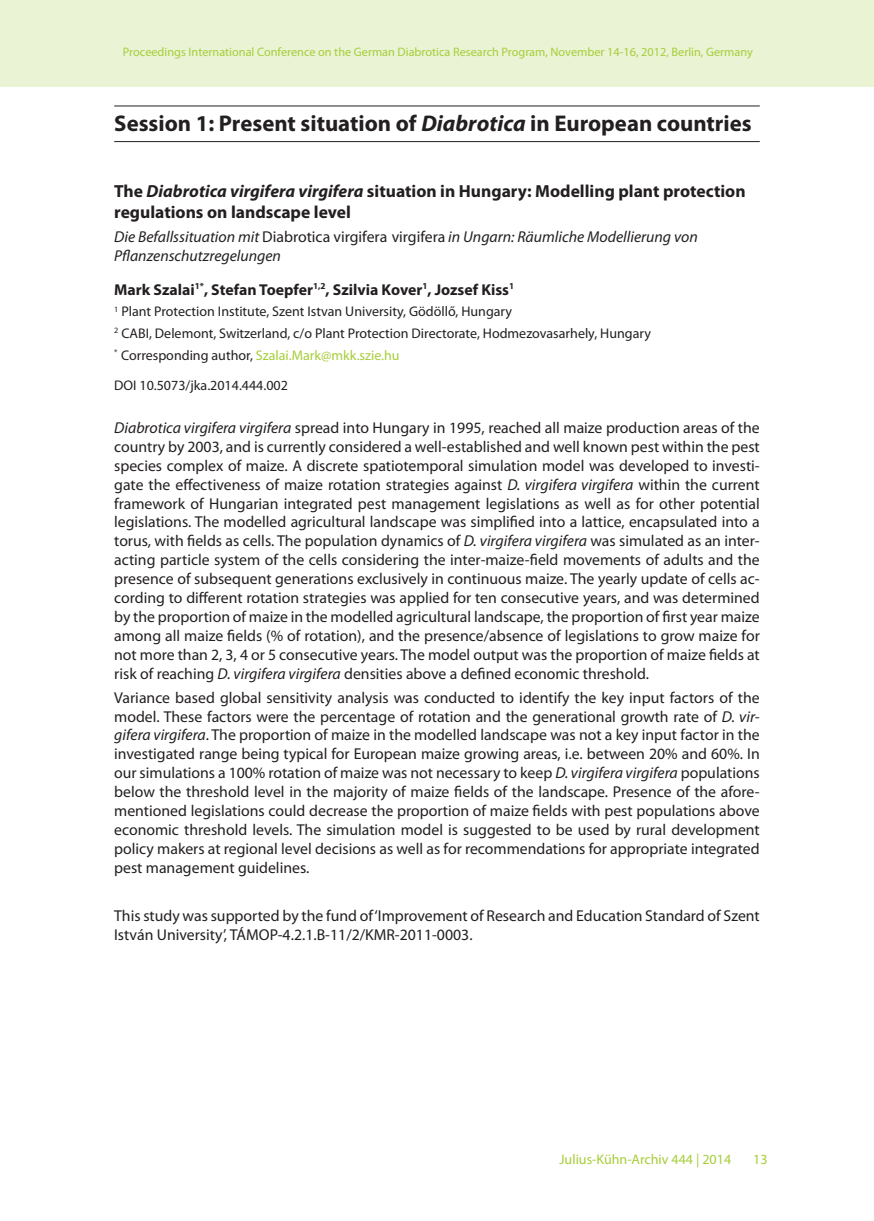
<style>
.page{position:relative;width:874px;height:1221px;background:#fff}
.page>*{position:absolute;margin:0;border:0;box-sizing:border-box;transform-origin:0 0}
.t1{font:700 22.75px "Myriad Pro";color:#231f20}
.t2{font:700 17.5px/21px "Myriad Pro";color:#231f20}
.t3{font:15.75px/18.9px "Myriad Pro";color:#231f20;text-align:justify}
.t4{font:italic 15.75px/18.9px "Myriad Pro";color:#231f20}
.t5{font:700 15.75px "Myriad Pro";color:#231f20}
.t6{font:14px/21.9px "Myriad Pro";color:#231f20}
.t7{font:14px "Myriad Pro";color:#a6ce39}
.t8{font:12.25px "Myriad Pro";color:#a6ce39}
.s1{font-style:italic}
.s2{font-style:normal}
.s3{color:#a6ce39}
</style>
<div class="page">
<div style="left:0;top:0;width:873px;height:87px;background:#eaf3d4"></div>
<hr style="left:114px;top:105px;width:645px;height:1px;background:#231f20">
<hr style="left:114px;top:141px;width:645px;height:1px;background:#231f20">
<p class="t8" style="left:123px;top:44px;width:631px">Proceedings International Conference on the German Diabrotica Research Program, November 14-16, 2012, Berlin, Germany</p>
<p class="t1" style="left:114px;top:109px;width:638px">Session 1: Present situation of <span class="s1">Diabrotica</span> in European countries</p>
<p class="t2" style="left:114px;top:180px;width:632px">The <span class="s1">Diabrotica virgifera virgifera</span> situation in Hungary: Modelling plant protection regulations on landscape level</p>
<p class="t4" style="left:114px;top:227px;width:584px">Die Befallssituation mit <span class="s2">Diabrotica virgifera virgifera</span> in Ungarn: Räumliche Modellierung von<br>Pflanzenschutzregelungen</p>
<p class="t5" style="left:114px;top:279px;width:401px">Mark Szalai<sup>1*</sup>, Stefan Toepfer<sup>1,2</sup>, Szilvia Kover<sup>1</sup>, Jozsef Kiss<sup>1</sup></p>
<p class="t6" style="left:114px;top:300px;width:538px"><sup>1</sup> Plant Protection Institute, Szent Istvan University, Gödöllő, Hungary<br><sup>2</sup> CABI, Delemont, Switzerland, c/o Plant Protection Directorate, Hodmezovasarhely, Hungary <sup>*</sup> Corresponding author, <span class="s3">Szalai.Mark@mkk.szie.hu</span></p>
<p class="t6" style="left:114px;top:374px;width:175px">DOI 10.5073/jka.2014.444.002</p>
<p class="t3" style="left:114px;top:418px;width:646px"><span class="s1">Diabrotica virgifera virgifera</span> spread into Hungary in 1995, reached all maize production areas of the country by 2003, and is currently considered a well-established and well known pest within the pest species complex of maize. A discrete spatiotemporal simulation model was developed to investi&shy;gate the effectiveness of maize rotation strategies against <span class="s1">D. virgifera virgifera</span> within the current framework of Hungarian integrated pest management legislations as well as for other potential legislations. The modelled agricultural landscape was simplified into a lattice, encapsulated into a torus, with fields as cells. The population dynamics of <span class="s1">D. virgifera virgifera</span> was simulated as an inter&shy;acting particle system of the cells considering the inter-maize-field movements of adults and the presence of subsequent generations exclusively in continuous maize. The yearly update of cells ac&shy;cording to different rotation strategies was applied for ten consecutive years, and was determined by the proportion of maize in the modelled agricultural landscape, the proportion of first year maize among all maize fields (% of rotation), and the presence/absence of legislations to grow maize for not more than 2, 3, 4 or 5 consecutive years. The model output was the proportion of maize fields at risk of reaching <span class="s1">D. virgifera virgifera</span> densities above a defined economic threshold.</p>
<p class="t3" style="left:114px;top:687px;width:646px">Variance based global sensitivity analysis was conducted to identify the key input factors of the model. These factors were the percentage of rotation and the generational growth rate of <span class="s1">D. vir&shy;gifera virgifera</span>. The proportion of maize in the modelled landscape was not a key input factor in the investigated range being typical for European maize growing areas, i.e. between 20% and 60%. In our simulations a 100% rotation of maize was not necessary to keep <span class="s1">D. virgifera virgifera</span> populations below the threshold level in the majority of maize fields of the landscape. Presence of the afore&shy;mentioned legislations could decrease the proportion of maize fields with pest populations above economic threshold levels. The simulation model is suggested to be used by rural development policy makers at regional level decisions as well as for recommendations for appropriate integrated pest management guidelines.</p>
<p class="t3" style="left:114px;top:905px;width:646px">This study was supported by the fund of ‘Improvement of Research and Education Standard of Szent<br>István University’, TÁMOP-4.2.1.B-11/2/KMR-2011-0003.</p>
<p class="t7" style="left:559px;top:1151px;width:173px">Julius-Kühn-Archiv 444 | 2014</p>
<p class="t7" style="left:752px;top:1150px;width:16px">13</p>
</div>
